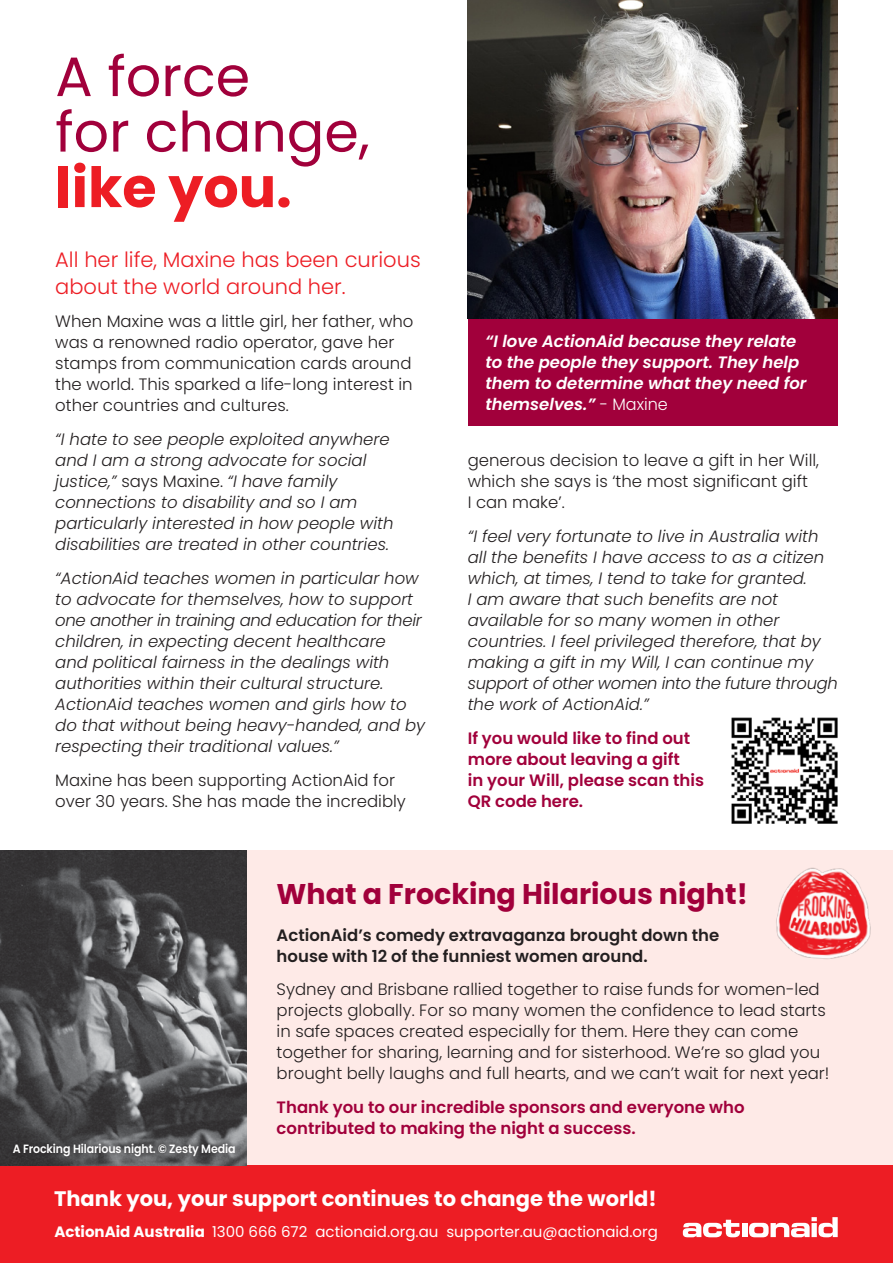
<style>
.page{position:relative;width:893px;height:1263px;background:#fff}
.page>*{position:absolute;margin:0;border:0;box-sizing:border-box;transform-origin:0 0}
.t1{font:55.5px/55.5px "Poppins";color:#a1003b}
.t2{font:700 55.5px "Poppins";color:#ed1d24}
.t3{font:700 28.5px "Poppins";color:#a1003b}
.t4{font:300 21px/26.2px "Poppins";color:#ed1d24}
.t5{font:700 21px "Poppins";color:#fff}
.t6{font:italic 300 16.5px/21px "Poppins";color:#231f20}
.t7{font:300 16.5px/21px "Poppins";color:#231f20}
.t8{font:600 16.5px/21px "Poppins";color:#a1003b}
.t9{font:italic 600 16.5px/21px "Poppins";color:#fff}
.t10{font:600 16.5px/21px "Poppins";color:#231f20}
.t11{font:15px "Poppins";color:#fff}
.t12{font:600 12px "Poppins";letter-spacing:-.01em;color:#fff;scale:.92 1}
.s1{font-style:normal}
.s2{font-weight:300;font-style:normal}
.s3{font-weight:700}
</style>
<div class="page">
<div style="left:0;top:850px;width:893px;height:315px;background:#feeae7"></div>
<div style="left:0;top:1165px;width:893px;height:98px;background:#ed1d24"></div>
<svg style="left:683px;top:1217px;width:155px;height:20px"></svg>
<img style="left:0;top:850px;width:247px;height:315px">
<div style="left:9px;top:1139px;width:231px;height:22px;background:#231f20;opacity:.75"></div>
<img style="left:468px;top:0;width:370px;height:319px">
<img style="left:776px;top:867px;width:95px;height:92px">
<img style="left:732px;top:718px;width:106px;height:105px">
<div style="left:468px;top:319px;width:370px;height:106px;background:#a1003b"></div>
<h1 class="t1" style="left:55px;top:49px;width:316px">A force<br>for change,</h1>
<h1 class="t2" style="left:55px;top:155px;width:238px">like you.</h1>
<p class="t4" style="left:55px;top:247px;width:367px">All her life, Maxine has been curious about the world around her.</p>
<p class="t7" style="left:55px;top:311px;width:360px">When Maxine was a little girl, her father, who was a renowned radio operator, gave her stamps from communication cards around the world. This sparked a life-long interest in other countries and cultures.</p>
<p class="t6" style="left:55px;top:429px;width:340px">“I hate to see people exploited anywhere and I am a strong advocate for social justice,” <span class="s1">says Maxine.</span> “I have family connections to disability and so I am particularly interested in how people with disabilities are treated in other countries.</p>
<p class="t6" style="left:55px;top:568px;width:371px">“ActionAid teaches women in particular how to advocate for themselves, how to support one another in training and education for their children, in expecting decent healthcare<br>and political fairness in the dealings with authorities within their cultural structure.<br>ActionAid teaches women and girls how to do that without being heavy-handed, and by respecting their traditional values.”</p>
<p class="t7" style="left:55px;top:770px;width:352px">Maxine has been supporting ActionAid for over 30 years. She has made the incredibly</p>
<p class="t9" style="left:485px;top:330px;width:323px">“I love ActionAid because they relate to the people they support. They help them to determine what they need for themselves.” <span class="s2">- Maxine</span></p>
<p class="t7" style="left:468px;top:450px;width:353px">generous decision to leave a gift in her Will, which she says is ‘the most significant gift<br>I can make’.</p>
<p class="t6" style="left:468px;top:526px;width:371px">“I feel very fortunate to live in Australia with all the benefits I have access to as a citizen which, at times, I tend to take for granted.<br>I am aware that such benefits are not available for so many women in other countries. I feel privileged therefore, that by making a gift in my Will, I can continue my support of other women into the future through the work of ActionAid.”</p>
<p class="t8" style="left:468px;top:727px;width:238px">If you would like to find out more about leaving a gift<br>in your Will, please scan this<br>QR code here.</p>
<h2 class="t3" style="left:277px;top:878px;width:473px">What a Frocking Hilarious night!</h2>
<p class="t12" style="left:13px;top:1142px;width:244px">A Frocking Hilarious night. © Zesty Media</p>
<p class="t10" style="left:277px;top:924px;width:444px">ActionAid’s comedy extravaganza brought down the house with 12 of the funniest women around.</p>
<p class="t7" style="left:277px;top:979px;width:554px">Sydney and Brisbane rallied together to raise funds for women-led projects globally. For so many women the confidence to lead starts in safe spaces created especially for them. Here they can come together for sharing, learning and for sisterhood. We’re so glad you brought belly laughs and full hearts, and we can’t wait for next year!</p>
<p class="t8" style="left:277px;top:1097px;width:469px">Thank you to our incredible sponsors and everyone who contributed to making the night a success.</p>
<p class="t5" style="left:54px;top:1187px;width:604px">Thank you, your support continues to change the world!</p>
<p class="t11" style="left:54px;top:1223px;width:605px"><span class="s3">ActionAid Australia</span> 1300 666 672 actionaid.org.au supporter.au@actionaid.org</p>
</div>
